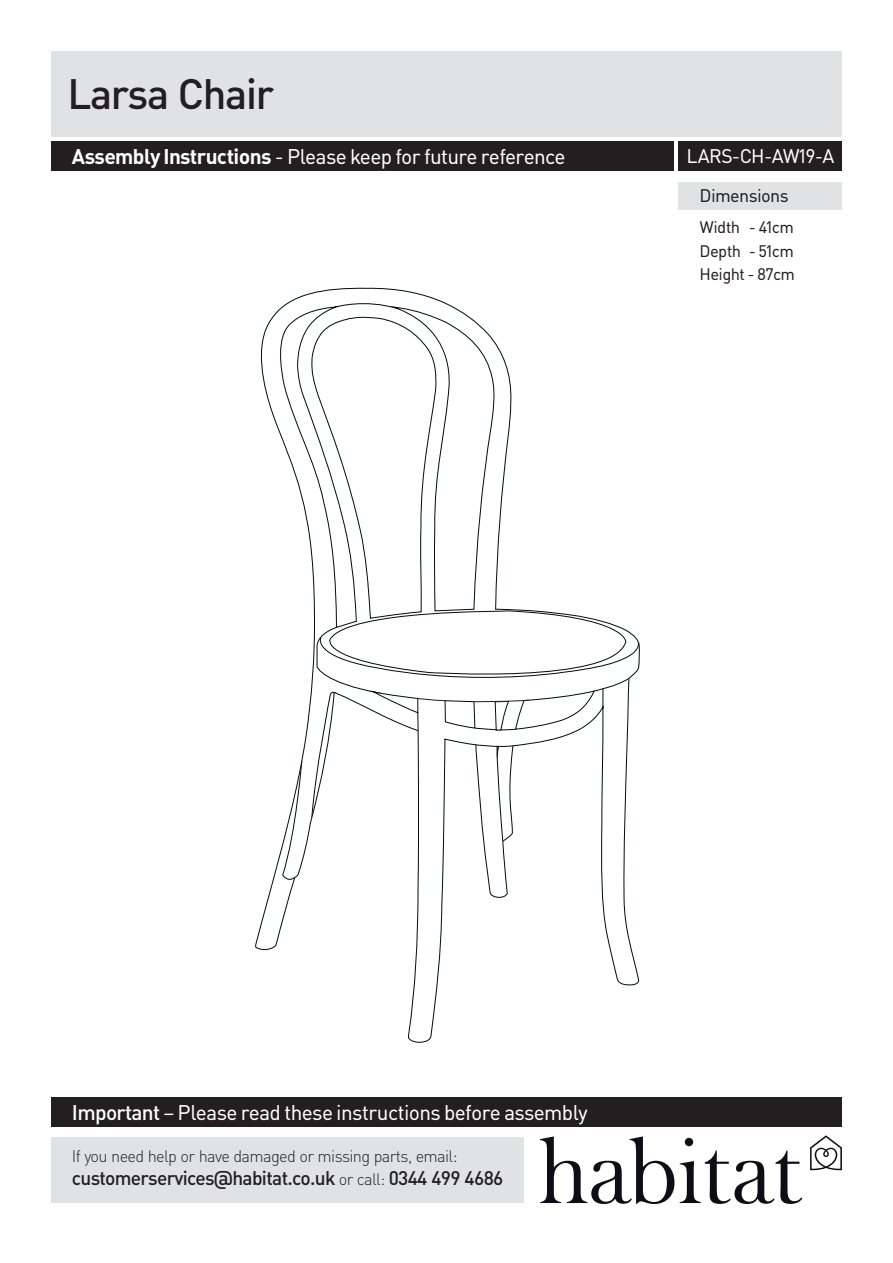
<style>
.page{position:relative;width:893px;height:1263px;background:#fff}
.page>*{position:absolute;margin:0;border:0;box-sizing:border-box;transform-origin:0 0}
.t1{font:500 42px "DIN Habitat";color:#231f20}
.t2{font:21px "DIN Habitat";color:#fff}
.t3{font:500 19.5px "DIN Habitat";color:#231f20}
.t4{font:19.5px "DIN Habitat";color:#fff}
.t5{font:18px "DIN Habitat";color:#231f20}
.t6{font:300 16.5px "DIN Habitat";color:#231f20}
.t7{font:16.5px "DIN Habitat";color:#231f20}
.s1{font-weight:700}
.s2{font-weight:500}
.s3{font-weight:300;font-size:16.5px}
</style>
<div class="page">
<div style="left:51px;top:51px;width:791px;height:85px;background:#e1e2e4"></div>
<div style="left:51px;top:141px;width:622px;height:30px;background:#231f20"></div>
<div style="left:679px;top:141px;width:163px;height:30px;background:#231f20"></div>
<div style="left:679px;top:182px;width:163px;height:27px;background:#e1e2e4"></div>
<svg style="left:540px;top:1136px;width:134px;height:68px"></svg>
<svg style="left:680px;top:1138px;width:122px;height:66px"></svg>
<svg style="left:810px;top:1135px;width:32px;height:35px"></svg>
<div style="left:51px;top:1097px;width:791px;height:30px;background:#231f20"></div>
<div style="left:51px;top:1137px;width:472px;height:66px;background:#e1e2e4"></div>
<svg style="left:255px;top:287px;width:385px;height:756px"></svg>
<svg style="left:311px;top:609px;width:328px;height:233px"></svg>
<p class="t1" style="left:68px;top:67px;width:207px">Larsa Chair</p>
<p class="t2" style="left:72px;top:143px;width:494px"><span class="s1">Assembly Instructions</span> - Please keep for future reference</p>
<p class="t4" style="left:687px;top:143px;width:149px">LARS-CH-AW19-A</p>
<p class="t5" style="left:700px;top:184px;width:90px">Dimensions</p>
<p class="t7" style="left:700px;top:217px;width:95px">Width - 41cm</p>
<p class="t7" style="left:700px;top:240px;width:95px">Depth - 51cm</p>
<p class="t7" style="left:700px;top:263px;width:96px">Height - 87cm</p>
<p class="t2" style="left:72px;top:1099px;width:517px"><span class="s2">Important</span> – Please read these instructions before assembly</p>
<p class="t6" style="left:72px;top:1146px;width:386px">If you need help or have damaged or missing parts, email:</p>
<p class="t3" style="left:72px;top:1166px;width:432px">customerservices@habitat.co.uk <span class="s3">or call:</span> 0344 499 4686</p>
</div>
